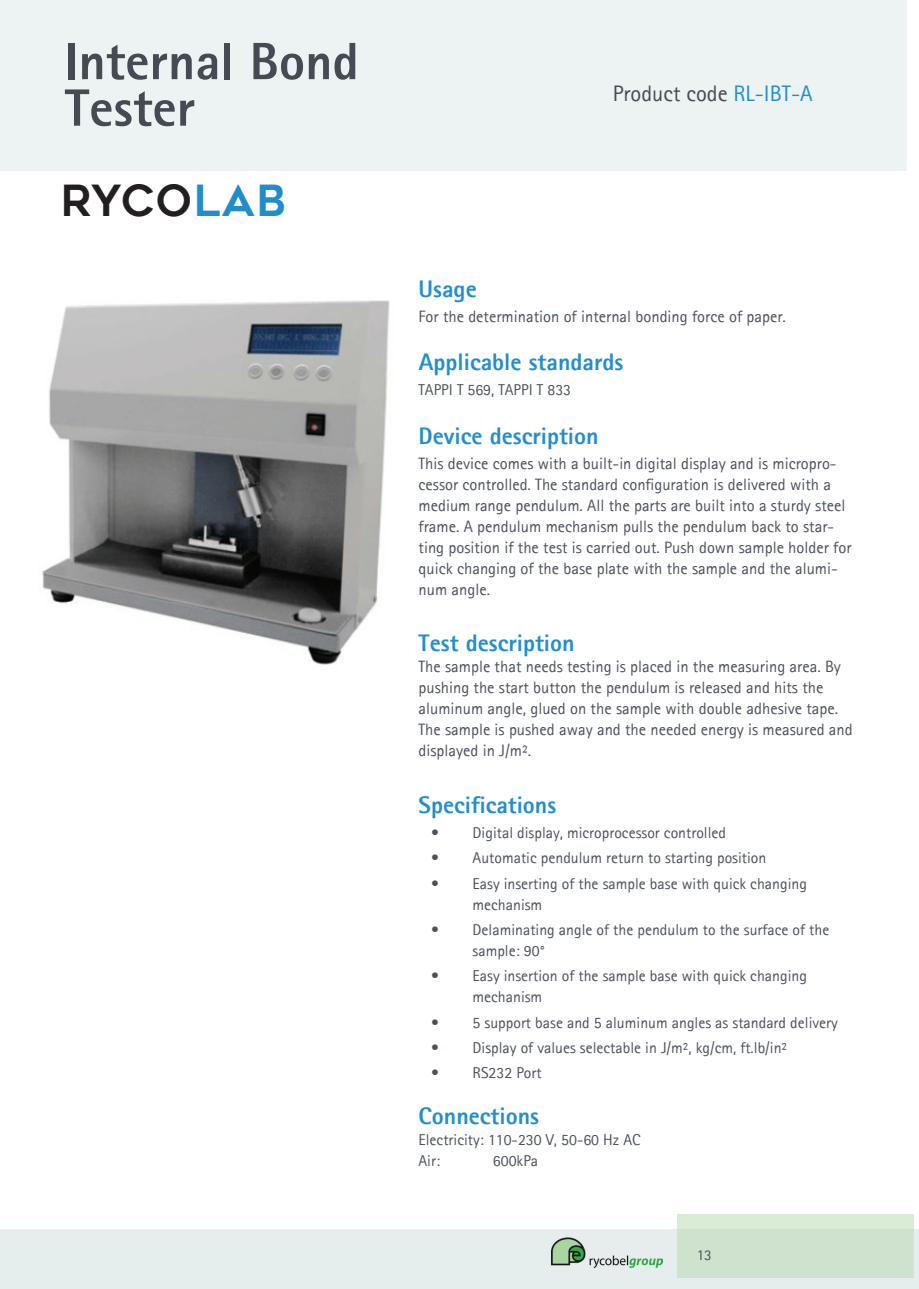
<style>
.page{position:relative;width:919px;height:1289px;background:#fff}
.page>*{position:absolute;margin:0;border:0;box-sizing:border-box;transform-origin:0 0}
.t1{font:800 52.5px/46.5px "Rotis Sans Serif";color:#464a53}
.t2{font:42.75px "Geometos";letter-spacing:.04em;color:#231f20}
.t3{font:800 24px "Rotis Sans Serif";color:#228ecb}
.t4{font:22.5px "Rotis Sans Serif";color:#464a53}
.t5{font:16.5px/21px "Rotis Sans Serif";color:#4b505c}
.t6{font:15.75px/21px "Rotis Sans Serif";color:#4b505c}
.t7{font:15px "Rotis Sans Serif";color:#4b505c}
.s1{color:#218dca}
.s2{color:#228ecb}
</style>
<div class="page">
<div style="left:0;top:0;width:13px;height:171px;background:#edf3f3"></div>
<div style="left:13px;top:0;width:893px;height:171px;background:#edf3f3"></div>
<img style="left:42px;top:300px;width:348px;height:365px">
<div style="left:0;top:1229px;width:918px;height:59px;background:#e5eeec"></div>
<div style="left:677px;top:1214px;width:236px;height:15px;background:#dcebd6"></div>
<div style="left:677px;top:1229px;width:236px;height:48px;background:#cee2cd"></div>
<img style="left:551px;top:1237px;width:111px;height:30px">
<h1 class="t1" style="left:65px;top:37px;width:295px">Internal Bond<br>Tester</h1>
<h2 class="t2" style="left:61px;top:176px;width:227px">RYCO<span class="s1">LAB</span></h2>
<h3 class="t4" style="left:612px;top:80px;width:201px">Product code <span class="s2">RL-IBT-A</span></h3>
<h3 class="t3" style="left:418px;top:273px;width:60px">Usage</h3>
<p class="t5" style="left:418px;top:306px;width:369px">For the determination of internal bonding force of paper.</p>
<h3 class="t3" style="left:418px;top:347px;width:206px">Applicable standards</h3>
<p class="t6" style="left:418px;top:379px;width:154px">TAPPI T 569, TAPPI T 833</p>
<h3 class="t3" style="left:418px;top:420px;width:181px">Device description</h3>
<p class="t5" style="left:418px;top:452px;width:434px">This device comes with a built-in digital display and is micropro&shy;cessor controlled. The standard configuration is delivered with a medium range pendulum. All the parts are built into a sturdy steel frame. A pendulum mechanism pulls the pendulum back to star&shy;ting position if the test is carried out. Push down sample holder for quick changing of the base plate with the sample and the alumi&shy;num angle.</p>
<h3 class="t3" style="left:418px;top:628px;width:157px">Test description</h3>
<p class="t5" style="left:418px;top:656px;width:435px">The sample that needs testing is placed in the measuring area. By pushing the start button the pendulum is released and hits the aluminum angle, glued on the sample with double adhesive tape.<br>The sample is pushed away and the needed energy is measured and displayed in J/m².</p>
<h3 class="t3" style="left:418px;top:789px;width:139px">Specifications</h3>
<p class="t6" style="left:431px;top:822px;width:296px">• Digital display, microprocessor controlled</p>
<p class="t6" style="left:431px;top:847px;width:336px">• Automatic pendulum return to starting position</p>
<p class="t6" style="left:472px;top:872px;width:336px;text-indent:-41px">• Easy inserting of the sample base with quick changing mechanism</p>
<p class="t6" style="left:472px;top:919px;width:358px;text-indent:-41px">• Delaminating angle of the pendulum to the surface of the sample: 90°</p>
<p class="t6" style="left:472px;top:965px;width:336px;text-indent:-41px">• Easy insertion of the sample base with quick changing mechanism</p>
<p class="t6" style="left:431px;top:1011px;width:408px">• 5 support base and 5 aluminum angles as standard delivery</p>
<p class="t6" style="left:431px;top:1036px;width:357px">• Display of values selectable in J/m², kg/cm, ft.lb/in²</p>
<p class="t6" style="left:431px;top:1062px;width:112px">• RS232 Port</p>
<h3 class="t3" style="left:418px;top:1100px;width:122px">Connections</h3>
<p class="t6" style="left:418px;top:1129px;width:223px">Electricity: 110-230 V, 50-60 Hz AC<br>Air:</p>
<p class="t6" style="left:493px;top:1150px;width:47px">600kPa</p>
<p class="t7" style="left:696px;top:1245px;width:16px">13</p>
</div>
